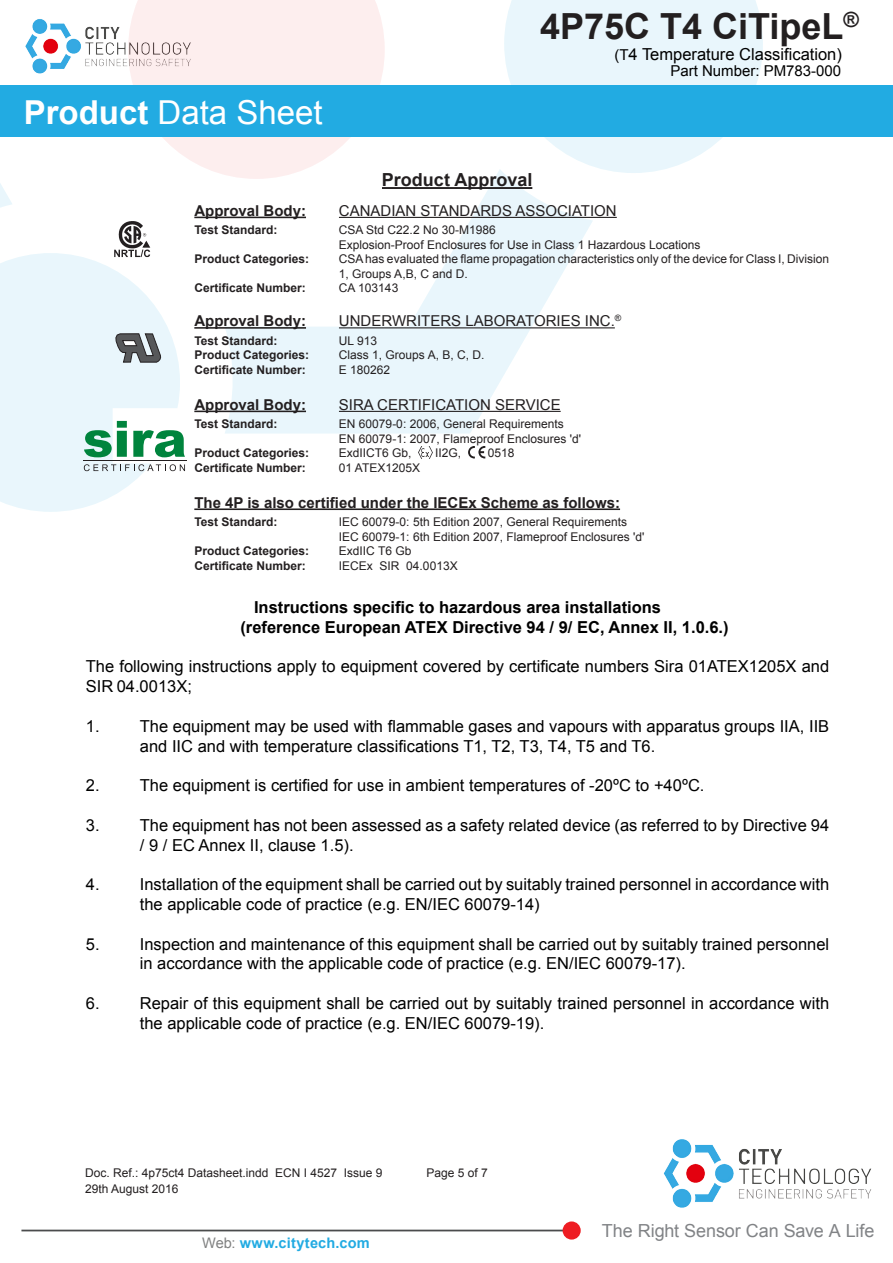
<style>
.page{position:relative;width:893px;height:1263px;background:#fff}
.page>*{position:absolute;margin:0;border:0;box-sizing:border-box;transform-origin:0 0}
.t1{font:700 36px "Arial";color:#231f20}
.t2{font:33px "Arial";color:#fff}
.t3{font:18px "Arial";letter-spacing:-.005em;color:#818386}
.Characteristics_Titl{font:700 18px "Arial";color:#231f20}
.t4{font:16.5px/19.8px "Arial";color:#000}
.t5{font:700 16.5px "Arial";color:#000}
.Body_text__first_par{font:700 15px "Arial";color:#231f20}
.Body_text__first_par-2{font:15px "Arial";color:#231f20}
.t6{font:15px "Arial";color:#000}
.t7{font:700 14.55px "Arial";letter-spacing:.015em;color:#22abe2}
.Body_text__first_par-3{font:12px/14.4px "Arial";color:#231f20}
.Body_text__first_par-4{font:700 12px "Arial";color:#231f20}
.s1{font-weight:700}
.s2{font-size:15px}
.s3{font-weight:400;color:#808181}
</style>
<div class="page">
<hr style="left:21px;top:1229px;width:554px;height:2px;background:#4b4c4d">
<div style="left:563px;top:1221px;width:18px;height:18px;background:#ee1d23;border-radius:50%"></div>
<img style="left:663px;top:1139px;width:209px;height:69px">
<img style="left:25px;top:19px;width:102px;height:55px">
<svg style="left:225px;top:169px;width:368px;height:265px"></svg>
<svg style="left:0;top:85px;width:13px;height:123px"></svg>
<svg style="left:0;top:253px;width:180px;height:259px;fill:#e9f6fc"></svg>
<svg style="left:504px;top:0;width:259px;height:173px"></svg>
<svg style="left:128px;top:0;width:257px;height:179px;fill:#fdeeee"></svg>
<div style="left:0;top:86px;width:893px;height:51px;background:#22abe2"></div>
<hr style="left:382px;top:187px;width:150px;height:2px;background:#231f20">
<svg style="left:116px;top:334px;width:45px;height:28px"></svg>
<img style="left:112px;top:221px;width:39px;height:37px">
<hr style="left:194px;top:217px;width:112px;height:1px;background:#231f20">
<hr style="left:339px;top:217px;width:278px;height:1px;background:#231f20">
<hr style="left:194px;top:327px;width:112px;height:2px;background:#231f20">
<hr style="left:339px;top:327px;width:276px;height:1px;background:#231f20">
<hr style="left:194px;top:411px;width:112px;height:1px;background:#231f20">
<hr style="left:339px;top:411px;width:222px;height:1px;background:#231f20">
<hr style="left:194px;top:508px;width:426px;height:2px;background:#231f20">
<img style="left:418px;top:446px;width:14px;height:13px">
<svg style="left:468px;top:446px;width:17px;height:13px"></svg>
<svg style="left:141px;top:240px;width:10px;height:8px"></svg>
<div style="left:113px;top:408px;width:66px;height:55px;background:#fff"></div>
<svg style="left:84px;top:416px;width:101px;height:41px"></svg>
<svg style="left:84px;top:464px;width:101px;height:7px"></svg>
<hr style="left:83px;top:460px;width:103px;height:1px;background:#231f20">
<h2 class="t2" style="left:24px;top:91px;width:300px"><span class="s1">Product</span> Data Sheet</h2>
<h1 class="t1" style="left:540px;top:2px;width:320px">4P75C T4 CiTipeL<sup>®</sup></h1>
<p class="t6" style="left:670px;top:61px;width:172px">Part Number: PM783-000</p>
<p class="t4" style="left:614px;top:44px;width:229px"><span class="s2">(T</span>4 Temperature Classification)</p>
<p class="Characteristics_Titl" style="left:382px;top:168px;width:152px">Product Approval</p>
<p class="Body_text__first_par" style="left:194px;top:201px;width:113px">Approval Body:</p>
<p class="Body_text__first_par-2" style="left:339px;top:201px;width:279px">CANADIAN STANDARDS ASSOCIATION</p>
<p class="Body_text__first_par-4" style="left:194px;top:222px;width:85px">Test Standard:</p>
<p class="Body_text__first_par-3" style="left:339px;top:223px;width:158px">CSA Std C22.2 No 30-M1986</p>
<p class="Body_text__first_par-3" style="left:339px;top:238px;width:363px">Explosion-Proof Enclosures for Use in Class 1 Hazardous Locations</p>
<p class="Body_text__first_par-4" style="left:194px;top:251px;width:116px">Product Categories:</p>
<p class="Body_text__first_par-3" style="left:339px;top:252px;width:492px">CSA has evaluated the flame propagation characteristics only of the device for Class I, Division<br>1, Groups A,B, C and D.</p>
<p class="Body_text__first_par-4" style="left:194px;top:280px;width:113px">Certificate Number:</p>
<p class="Body_text__first_par-3" style="left:339px;top:281px;width:61px">CA 103143</p>
<p class="Body_text__first_par" style="left:194px;top:311px;width:113px">Approval Body:</p>
<p class="Body_text__first_par-2" style="left:339px;top:311px;width:284px">UNDERWRITERS LABORATORIES INC.<sup>®</sup></p>
<p class="Body_text__first_par-4" style="left:194px;top:333px;width:85px">Test Standard:</p>
<p class="Body_text__first_par-3" style="left:339px;top:334px;width:40px">UL 913</p>
<p class="Body_text__first_par-4" style="left:194px;top:347px;width:116px">Product Categories:</p>
<p class="Body_text__first_par-3" style="left:339px;top:348px;width:147px">Class 1, Groups A, B, C, D.</p>
<p class="Body_text__first_par-4" style="left:194px;top:362px;width:113px">Certificate Number:</p>
<p class="Body_text__first_par-3" style="left:339px;top:362px;width:53px">E 180262</p>
<p class="Body_text__first_par" style="left:194px;top:394px;width:113px">Approval Body:</p>
<p class="Body_text__first_par-2" style="left:339px;top:395px;width:223px">SIRA CERTIFICATION SERVICE</p>
<p class="Body_text__first_par-4" style="left:194px;top:416px;width:85px">Test Standard:</p>
<p class="Body_text__first_par-3" style="left:339px;top:417px;width:226px">EN 60079-0: 2006, General Requirements</p>
<p class="Body_text__first_par-3" style="left:339px;top:432px;width:244px">EN 60079-1: 2007, Flameproof Enclosures 'd'</p>
<p class="Body_text__first_par-4" style="left:194px;top:445px;width:116px">Product Categories:</p>
<p class="Body_text__first_par-3" style="left:339px;top:446px;width:74px">ExdIICT6 Gb,</p>
<p class="Body_text__first_par-3" style="left:435px;top:446px;width:28px">II2G,</p>
<p class="Body_text__first_par-3" style="left:488px;top:446px;width:28px">0518</p>
<p class="Body_text__first_par-4" style="left:194px;top:459px;width:113px">Certificate Number:</p>
<p class="Body_text__first_par-3" style="left:339px;top:460px;width:83px">01 ATEX1205X</p>
<p class="Body_text__first_par" style="left:194px;top:492px;width:427px">The 4P is also certified under the IECEx Scheme as follows:</p>
<p class="Body_text__first_par-4" style="left:194px;top:514px;width:85px">Test Standard:</p>
<p class="Body_text__first_par-3" style="left:339px;top:515px;width:290px">IEC 60079-0: 5th Edition 2007, General Requirements</p>
<p class="Body_text__first_par-3" style="left:339px;top:529px;width:307px">IEC 60079-1: 6th Edition 2007, Flameproof Enclosures 'd'</p>
<p class="Body_text__first_par-4" style="left:194px;top:543px;width:116px">Product Categories:</p>
<p class="Body_text__first_par-3" style="left:339px;top:544px;width:74px">ExdIIC T6 Gb</p>
<p class="Body_text__first_par-4" style="left:194px;top:557px;width:113px">Certificate Number:</p>
<p class="Body_text__first_par-3" style="left:339px;top:558px;width:120px">IECEx SIR 04.0013X</p>
<p class="t5" style="left:254px;top:596px;width:409px">Instructions specific to hazardous area installations</p>
<p class="t5" style="left:240px;top:616px;width:490px">(reference European ATEX Directive 94 / 9/ EC, Annex II, 1.0.6.)</p>
<p class="t4" style="left:86px;top:657px;width:745px">The following instructions apply to equipment covered by certificate numbers Sira 01ATEX1205X and<br>SIR 04.0013X;</p>
<p class="t4" style="left:86px;top:716px;width:15px">1.</p>
<p class="t4" style="left:140px;top:716px;width:691px">The equipment may be used with flammable gases and vapours with apparatus groups IIA, IIB and IIC and with temperature classifications T1, T2, T3, T4, T5 and T6.</p>
<p class="t4" style="left:86px;top:776px;width:15px">2.</p>
<p class="t4" style="left:140px;top:776px;width:566px">The equipment is certified for use in ambient temperatures of -20ºC to +40ºC.</p>
<p class="t4" style="left:86px;top:815px;width:15px">3.</p>
<p class="t4" style="left:140px;top:815px;width:691px">The equipment has not been assessed as a safety related device (as referred to by Directive 94 / 9 / EC Annex II, clause 1.5).</p>
<p class="t4" style="left:86px;top:875px;width:15px">4.</p>
<p class="t4" style="left:140px;top:875px;width:691px">Installation of the equipment shall be carried out by suitably trained personnel in accordance with the applicable code of practice (e.g. EN/IEC 60079-14)</p>
<p class="t4" style="left:86px;top:934px;width:15px">5.</p>
<p class="t4" style="left:140px;top:934px;width:691px">Inspection and maintenance of this equipment shall be carried out by suitably trained personnel in accordance with the applicable code of practice (e.g. EN/IEC 60079-17).</p>
<p class="t4" style="left:86px;top:993px;width:15px">6.</p>
<p class="t4" style="left:140px;top:993px;width:691px">Repair of this equipment shall be carried out by suitably trained personnel in accordance with the applicable code of practice (e.g. EN/IEC 60079-19).</p>
<p class="Body_text__first_par-3" style="left:85px;top:1166px;width:299px">Doc. Ref.: 4p75ct4 Datasheet.indd ECN I 4527 Issue 9</p>
<p class="Body_text__first_par-3" style="left:426px;top:1166px;width:63px">Page 5 of 7</p>
<p class="Body_text__first_par-3" style="left:85px;top:1182px;width:95px">29th August 2016</p>
<p class="t7" style="left:202px;top:1233px;width:169px"><span class="s3">Web:</span> www.citytech.com</p>
<p class="t3" style="left:602px;top:1219px;width:274px">The Right Sensor Can Save A Life</p>
</div>
